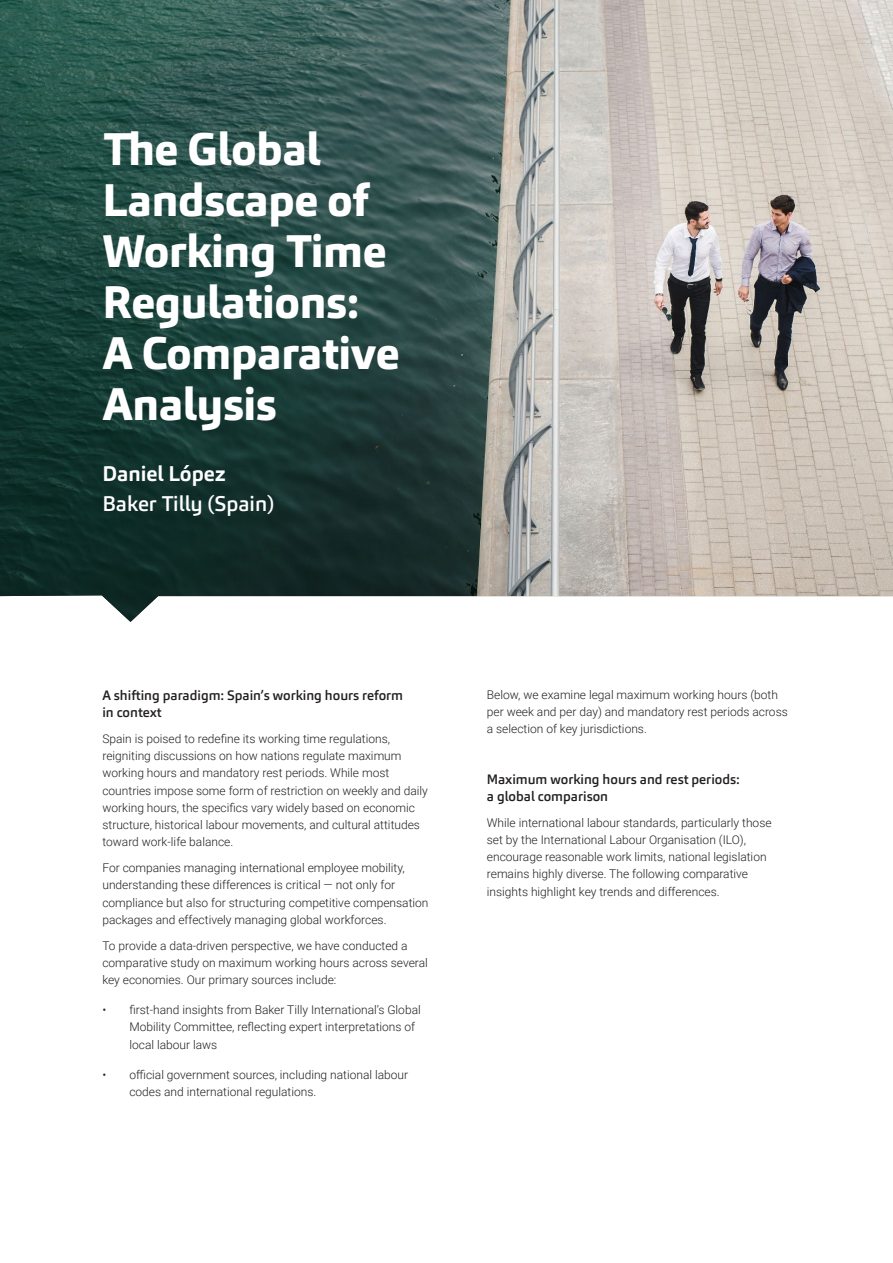
<style>
.page{position:relative;width:893px;height:1263px;background:#fff}
.page>*{position:absolute;margin:0;border:0;box-sizing:border-box;transform-origin:0 0}
.t1{font:800 45px "Carnac";letter-spacing:-.01em;color:#fff}
.t2{font:500 21px/30px "Carnac";color:#fff}
.t3{font:500 13.5px/17.2px "Carnac";color:#231f20}
.copy_body{font:300 12px/17.2px "Roboto";color:#231f20}
.s1{font-weight:700}
</style>
<div class="page">
<img style="left:0;top:0;width:893px;height:622px">
<p class="t1" style="left:102px;top:120px;width:220px">The Global</p>
<p class="t1" style="left:102px;top:171px;width:268px">Landscape of</p>
<p class="t1" style="left:102px;top:222px;width:286px">Working Time</p>
<p class="t1" style="left:102px;top:273px;width:258px">Regulations:</p>
<p class="t1" style="left:102px;top:324px;width:299px">A Comparative</p>
<p class="t1" style="left:102px;top:375px;width:176px">Analysis</p>
<p class="t2" style="left:102px;top:459px;width:173px"><span class="s1">Daniel López<br></span>Baker Tilly (Spain)</p>
<p class="t3" style="left:102px;top:686px;width:302px">A shifting paradigm: Spain’s working hours reform in context</p>
<p class="copy_body" style="left:102px;top:729px;width:327px">Spain is poised to redefine its working time regulations, reigniting discussions on how nations regulate maximum working hours and mandatory rest periods. While most countries impose some form of restriction on weekly and daily working hours, the specifics vary widely based on economic structure, historical labour movements, and cultural attitudes toward work-life balance.</p>
<p class="copy_body" style="left:102px;top:859px;width:328px">For companies managing international employee mobility, understanding these differences is critical — not only for compliance but also for structuring competitive compensation packages and effectively managing global workforces.</p>
<p class="copy_body" style="left:102px;top:936px;width:327px">To provide a data-driven perspective, we have conducted a comparative study on maximum working hours across several key economies. Our primary sources include:</p>
<p class="copy_body" style="left:129px;top:1001px;width:293px;text-indent:-27px">• first-hand insights from Baker Tilly International’s Global<br>Mobility Committee, reflecting expert interpretations of local labour laws</p>
<p class="copy_body" style="left:129px;top:1065px;width:280px;text-indent:-27px">• official government sources, including national labour codes and international regulations.</p>
<p class="copy_body" style="left:487px;top:685px;width:302px">Below, we examine legal maximum working hours (both per week and per day) and mandatory rest periods across a selection of key jurisdictions.</p>
<p class="t3" style="left:487px;top:770px;width:254px">Maximum working hours and rest periods: a global comparison</p>
<p class="copy_body" style="left:487px;top:813px;width:286px">While international labour standards, particularly those set by the International Labour Organisation (ILO), encourage reasonable work limits, national legislation remains highly diverse. The following comparative insights highlight key trends and differences.</p>
</div>
